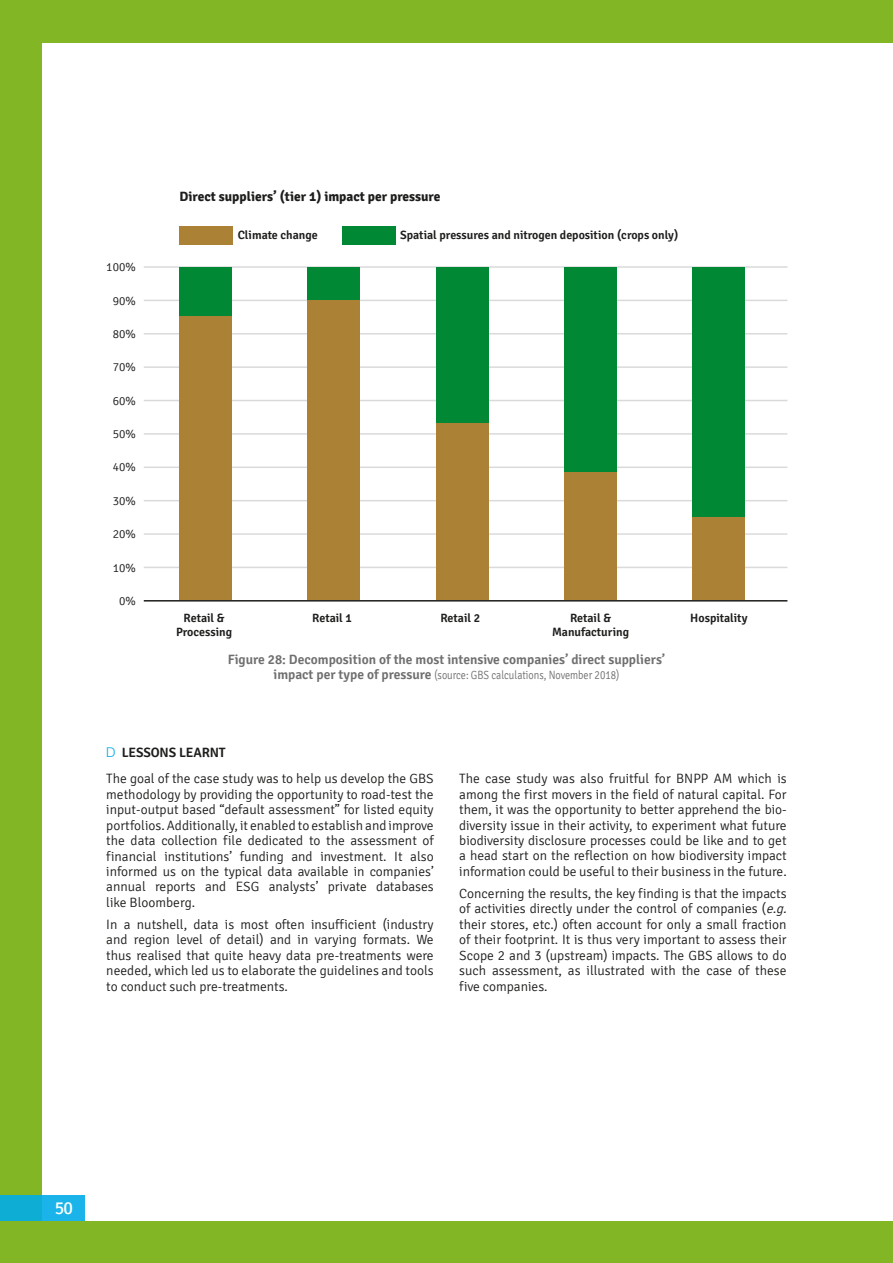
<style>
.page{position:relative;width:893px;height:1263px;background:#82b624}
.page>*{position:absolute;margin:0;border:0;box-sizing:border-box;transform-origin:0 0}
.t1{font:18px "Signika";color:#fff}
.t2{font:300 13.5px/15.5px "Signika";color:#1d1d1b;text-align:justify}
.t3{font:600 13.5px "Signika";color:#706f6f}
.t4{font:700 13.5px "Signika";color:#1d1d1b}
.t5{font:600 12px/14.4px "Signika";color:#1d1d1b;text-align:center}
.t6{font:300 12px "Signika";color:#706f6f;scale:.85 1}
.t7{font:300 12px "Signika";color:#1d1d1b}
.s1{font-weight:600;font-size:13.5px}
.s2{font-family:"Helvetica Neue LT Std";color:#00ace9}
.s3{font-weight:600}
.s4{font-style:italic}
</style>
<div class="page">
<div style="left:43px;top:43px;width:850px;height:1177px;background:#fff"></div>
<hr style="left:144px;top:567px;width:643px;height:1px;background:#dadada">
<hr style="left:144px;top:533px;width:643px;height:2px;background:#dadada">
<hr style="left:144px;top:500px;width:643px;height:1px;background:#dadada">
<hr style="left:144px;top:466px;width:643px;height:2px;background:#dadada">
<hr style="left:144px;top:433px;width:643px;height:2px;background:#dadada">
<hr style="left:144px;top:400px;width:643px;height:1px;background:#dadada">
<hr style="left:144px;top:366px;width:643px;height:2px;background:#dadada">
<hr style="left:144px;top:333px;width:643px;height:1px;background:#dadada">
<hr style="left:144px;top:300px;width:643px;height:1px;background:#dadada">
<hr style="left:144px;top:266px;width:643px;height:2px;background:#dadada">
<div style="left:180px;top:267px;width:52px;height:49px;background:#008834"></div>
<div style="left:436px;top:267px;width:52px;height:156px;background:#008834"></div>
<div style="left:308px;top:267px;width:52px;height:33px;background:#008834"></div>
<div style="left:565px;top:267px;width:52px;height:205px;background:#008834"></div>
<div style="left:693px;top:267px;width:52px;height:250px;background:#008834"></div>
<div style="left:180px;top:316px;width:52px;height:284px;background:#ab8136"></div>
<div style="left:436px;top:423px;width:52px;height:177px;background:#ab8136"></div>
<div style="left:308px;top:300px;width:52px;height:300px;background:#ab8136"></div>
<div style="left:565px;top:472px;width:52px;height:128px;background:#ab8136"></div>
<div style="left:693px;top:517px;width:52px;height:83px;background:#ab8136"></div>
<div style="left:180px;top:226px;width:53px;height:18px;background:#ab8136"></div>
<div style="left:342px;top:226px;width:54px;height:18px;background:#008834"></div>
<hr style="left:144px;top:600px;width:643px;height:1px;background:#1d1d1b">
<div style="left:0;top:1195px;width:85px;height:25px;background:linear-gradient(to right,#0aabce,#1eb6f1)"></div>
<p class="t4" style="left:180px;top:188px;width:262px">Direct suppliers’ (tier 1) impact per pressure</p>
<p class="t7" style="left:106px;top:261px;width:31px">100%</p>
<p class="t7" style="left:113px;top:294px;width:25px">90%</p>
<p class="t7" style="left:113px;top:327px;width:25px">80%</p>
<p class="t7" style="left:113px;top:361px;width:25px">70%</p>
<p class="t7" style="left:113px;top:394px;width:25px">60%</p>
<p class="t7" style="left:113px;top:427px;width:25px">50%</p>
<p class="t7" style="left:113px;top:461px;width:25px">40%</p>
<p class="t7" style="left:113px;top:494px;width:25px">30%</p>
<p class="t7" style="left:113px;top:528px;width:25px">20%</p>
<p class="t7" style="left:113px;top:561px;width:25px">10%</p>
<p class="t7" style="left:119px;top:594px;width:18px">0%</p>
<p class="t5" style="left:238px;top:228px;width:82px">Climate change</p>
<p class="t5" style="left:400px;top:228px;width:280px">Spatial pressures and nitrogen deposition (crops only)</p>
<p class="t5" style="left:176px;top:611px;width:57px">Retail &amp;<br>Processing</p>
<p class="t5" style="left:552px;top:611px;width:79px">Retail &amp;<br>Manufacturing</p>
<p class="t5" style="left:312px;top:611px;width:41px">Retail 1</p>
<p class="t5" style="left:440px;top:611px;width:41px">Retail 2</p>
<p class="t3" style="left:228px;top:651px;width:439px">Figure 28: Decomposition of the most intensive companies’ direct suppliers’</p>
<p class="t6" style="left:274px;top:669px;width:408px"><span class="s1">impact per type of pressure</span> (source: GBS calculations, November 2018)</p>
<p class="t5" style="left:690px;top:611px;width:59px">Hospitality</p>
<p class="t2" style="left:106px;top:740px;width:329px;line-height:26.1px"><span class="s2">d</span> <span class="s3">LESSONS LEARNT<br></span>The goal of the case study was to help us develop the GBS</p>
<p class="t2" style="left:106px;top:787px;width:329px">methodology by providing the opportunity to road-test the input-output based “default assessment” for listed equity portfolios. Additionally, it enabled to establish and improve the data collection file dedicated to the assessment of financial institutions’ funding and investment. It also informed us on the typical data available in companies’ annual reports and ESG analysts’ private databases like Bloomberg.</p>
<p class="t2" style="left:106px;top:917px;width:329px">In a nutshell, data is most often insufficient (industry and region level of detail) and in varying formats. We thus realised that quite heavy data pre-treatments were needed, which led us to elaborate the guidelines and tools to conduct such pre-treatments.</p>
<p class="t2" style="left:459px;top:771px;width:329px">The case study was also fruitful for BNPP AM which is among the first movers in the field of natural capital. For them, it was the opportunity to better apprehend the bio&shy;diversity issue in their activity, to experiment what future biodiversity disclosure processes could be like and to get a head start on the reflection on how biodiversity impact information could be useful to their business in the future.</p>
<p class="t2" style="left:459px;top:886px;width:332px;text-align:left">Concerning the results, the key finding is that the impacts of activities directly under the control of companies (<span class="s4">e.g. </span>their stores, etc.) often account for only a small fraction of their footprint. It is thus very important to assess their Scope 2 and 3 (upstream) impacts. The GBS allows to do such assessment, as illustrated with the case of these five companies.</p>
<h1 class="t1" style="left:55px;top:1198px;width:20px">50</h1>
</div>
